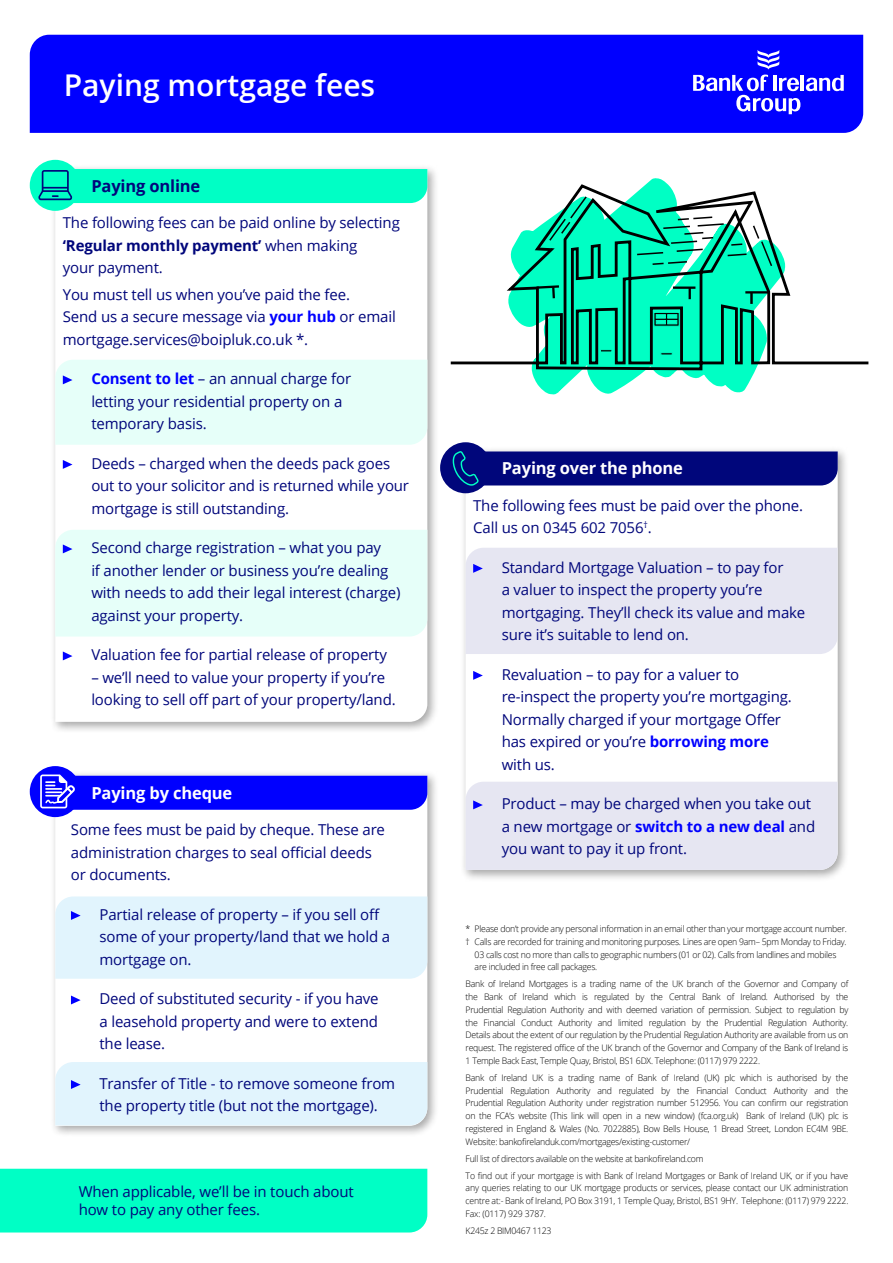
<style>
.page{position:relative;width:893px;height:1263px;background:#fff}
.page>*{position:absolute;margin:0;border:0;box-sizing:border-box;transform-origin:0 0}
.t1{font:600 30px "Open Sans";color:#fff}
.t2{font:700 16.5px "Open Sans";letter-spacing:-.01em;color:#fff}
.t3{font:700 16.5px "Open Sans";letter-spacing:-.01em;color:#00067b}
.t4{font:15px/22.5px "Open Sans";letter-spacing:-.01em;color:#00067b}
.t5{font:300 9px/12.8px "Open Sans";letter-spacing:-.03em;color:#000;text-align:justify}
.s1{font-weight:700}
.s2{font-weight:700;color:#00f}
</style>
<div class="page">
<div style="left:50px;top:164px;width:389px;height:569px;background:#000;opacity:.35"></div>
<svg style="left:55px;top:203px;width:372px;height:519px"></svg>
<div style="left:30px;top:160px;width:51px;height:51px;background:#00ffc5;border-radius:50%"></div>
<div style="left:38px;top:169px;width:389px;height:34px;background:#00ffc5"></div>
<div style="left:55px;top:360px;width:372px;height:85px;background:#e6fff9"></div>
<svg style="left:63px;top:460px;width:9px;height:9px"></svg>
<div style="left:55px;top:530px;width:372px;height:106px;background:#e6fff9"></div>
<svg style="left:63px;top:651px;width:9px;height:9px"></svg>
<div style="left:461px;top:446px;width:388px;height:435px;background:#000;opacity:.35"></div>
<svg style="left:466px;top:486px;width:372px;height:296px"></svg>
<div style="left:440px;top:442px;width:51px;height:51px;background:#00067b;border-radius:50%"></div>
<svg style="left:452px;top:451px;width:386px;height:35px;background:#07107f"></svg>
<div style="left:466px;top:548px;width:372px;height:106px;background:#e6e6f2"></div>
<svg style="left:473px;top:671px;width:10px;height:9px"></svg>
<div style="left:466px;top:782px;width:372px;height:88px;background:#e6e6f2"></div>
<div style="left:0;top:1169px;width:427px;height:63px;background:#00ffc5"></div>
<div style="left:50px;top:771px;width:389px;height:366px;background:#000;opacity:.35"></div>
<svg style="left:55px;top:810px;width:372px;height:316px"></svg>
<div style="left:30px;top:766px;width:51px;height:51px;background:#00f;border-radius:50%"></div>
<svg style="left:40px;top:766px;width:387px;height:44px"></svg>
<div style="left:55px;top:896px;width:372px;height:83px;background:#e1f4fd"></div>
<svg style="left:71px;top:995px;width:10px;height:9px"></svg>
<div style="left:55px;top:1062px;width:372px;height:63px;background:#e1f4fd"></div>
<div style="left:30px;top:35px;width:833px;height:98px;background:#00f"></div>
<hr style="left:801px;top:75px;width:3px;height:16px;background:#fff">
<svg style="left:806px;top:75px;width:38px;height:16px"></svg>
<svg style="left:757px;top:50px;width:22px;height:19px"></svg>
<svg style="left:693px;top:75px;width:107px;height:39px"></svg>
<svg style="left:532px;top:178px;width:223px;height:217px"></svg>
<svg style="left:450px;top:183px;width:419px;height:188px"></svg>
<svg style="left:673px;top:286px;width:22px;height:13px"></svg>
<svg style="left:536px;top:285px;width:23px;height:13px"></svg>
<svg style="left:549px;top:196px;width:38px;height:45px"></svg>
<svg style="left:753px;top:226px;width:19px;height:40px"></svg>
<svg style="left:661px;top:352px;width:11px;height:3px"></svg>
<svg style="left:653px;top:312px;width:27px;height:16px"></svg>
<svg style="left:745px;top:291px;width:24px;height:13px"></svg>
<svg style="left:637px;top:216px;width:110px;height:49px"></svg>
<svg style="left:600px;top:349px;width:12px;height:3px"></svg>
<h1 class="t1" style="left:64px;top:64px;width:313px">Paying mortgage fees</h1>
<h2 class="t3" style="left:91px;top:174px;width:110px">Paying online</h2>
<h3 class="t4" style="left:63px;top:211px;width:339px">The following fees can be paid online by selecting <span class="s1">‘Regular monthly payment’</span> when making<br>your payment.</h3>
<h3 class="t4" style="left:63px;top:283px;width:335px">You must tell us when you’ve paid the fee.<br>Send us a secure message via <span class="s2">your hub</span> or email mortgage.services@boipluk.co.uk *.</h3>
<h3 class="t4" style="left:91px;top:367px;width:261px"><span class="s2">Consent to let</span> – an annual charge for letting your residential property on a temporary basis.</h3>
<h3 class="t4" style="left:91px;top:452px;width:319px">Deeds – charged when the deeds pack goes out to your solicitor and is returned while your mortgage is still outstanding.</h3>
<h3 class="t4" style="left:91px;top:536px;width:311px">Second charge registration – what you pay<br>if another lender or business you’re dealing with needs to add their legal interest (charge) against your property.</h3>
<h3 class="t4" style="left:91px;top:643px;width:297px">Valuation fee for partial release of property</h3>
<h3 class="t4" style="left:91px;top:666px;width:306px">– we’ll need to value your property if you’re looking to sell off part of your property/land.</h3>
<h2 class="t2" style="left:91px;top:781px;width:142px">Paying by cheque</h2>
<h3 class="t4" style="left:71px;top:818px;width:316px">Some fees must be paid by cheque. These are administration charges to seal official deeds or documents.</h3>
<h3 class="t4" style="left:99px;top:903px;width:292px">Partial release of property – if you sell off some of your property/land that we hold a mortgage on.</h3>
<h3 class="t4" style="left:99px;top:987px;width:281px;text-align:justify">Deed of substituted security - if you have a leasehold property and were to extend the lease.</h3>
<h3 class="t4" style="left:99px;top:1072px;width:297px">Transfer of Title - to remove someone from the property title (but not the mortgage).</h3>
<h3 class="t4" style="left:79px;top:1182px;width:277px;line-height:18px">When applicable, we’ll be in touch about how to pay any other fees.</h3>
<h2 class="t2" style="left:502px;top:457px;width:183px">Paying over the phone</h2>
<h3 class="t4" style="left:473px;top:494px;width:331px">The following fees must be paid over the phone.<br>Call us on 0345 602 7056<sup>†</sup>.</h3>
<h3 class="t4" style="left:502px;top:556px;width:305px">Standard Mortgage Valuation – to pay for<br>a valuer to inspect the property you’re mortgaging. They’ll check its value and make sure it’s suitable to lend on.</h3>
<h3 class="t4" style="left:502px;top:663px;width:292px">Revaluation – to pay for a valuer to re-inspect the property you’re mortgaging.<br>Normally charged if your mortgage Offer has expired or you’re <span class="s2">borrowing more </span>with us.</h3>
<h3 class="t4" style="left:502px;top:792px;width:315px">Product – may be charged when you take out a new mortgage or <span class="s2">switch to a new deal</span> and you want to pay it up front.</h3>
<p class="t5" style="left:466px;top:922px;width:383px">* Please don’t provide any personal information in an email other than your mortgage account number.</p>
<p class="t5" style="left:466px;top:935px;width:382px">† Calls are recorded for training and monitoring purposes. Lines are open 9am– 5pm Monday to Friday.</p>
<p class="t5" style="left:475px;top:948px;width:363px">03 calls cost no more than calls to geographic numbers (01 or 02). Calls from landlines and mobiles</p>
<p class="t5" style="left:475px;top:960px;width:124px">are included in free call packages.</p>
<p class="t5" style="left:466px;top:977px;width:384px">Bank of Ireland Mortgages is a trading name of the UK branch of the Governor and Company of the Bank of Ireland which is regulated by the Central Bank of Ireland. Authorised by the Prudential Regulation Authority and with deemed variation of permission. Subject to regulation by the Financial Conduct Authority and limited regulation by the Prudential Regulation Authority.<br>Details about the extent of our regulation by the Prudential Regulation Authority are available from us on request. The registered office of the UK branch of the Governor and Company of the Bank of Ireland is 1 Temple Back East, Temple Quay, Bristol, BS1 6DX. Telephone: (0117) 979 2222.</p>
<p class="t5" style="left:466px;top:1071px;width:384px">Bank of Ireland UK is a trading name of Bank of Ireland (UK) plc which is authorised by the Prudential Regulation Authority and regulated by the Financial Conduct Authority and the Prudential Regulation Authority under registration number 512956. You can confirm our registration on the FCA’s website (This link will open in a new window) (fca.org.uk) Bank of Ireland (UK) plc is registered in England &amp; Wales (No. 7022885), Bow Bells House, 1 Bread Street, London EC4M 9BE.<br>Website: bankofirelanduk.com/mortgages/existing-customer/</p>
<p class="t5" style="left:466px;top:1149px;width:384px;line-height:17px">Full list of directors available on the website at bankofireland.com<br>To find out if your mortgage is with Bank of Ireland Mortgages or Bank of Ireland UK, or if you have</p>
<p class="t5" style="left:466px;top:1181px;width:384px">any queries relating to our UK mortgage products or services, please contact our UK administration centre at:- Bank of Ireland, PO Box 3191, 1 Temple Quay, Bristol, BS1 9HY. Telephone: (0117) 979 2222.<br>Fax: (0117) 929 3787.</p>
<p class="t5" style="left:466px;top:1224px;width:87px">K245z 2 BIM0467 1123</p>
</div>
